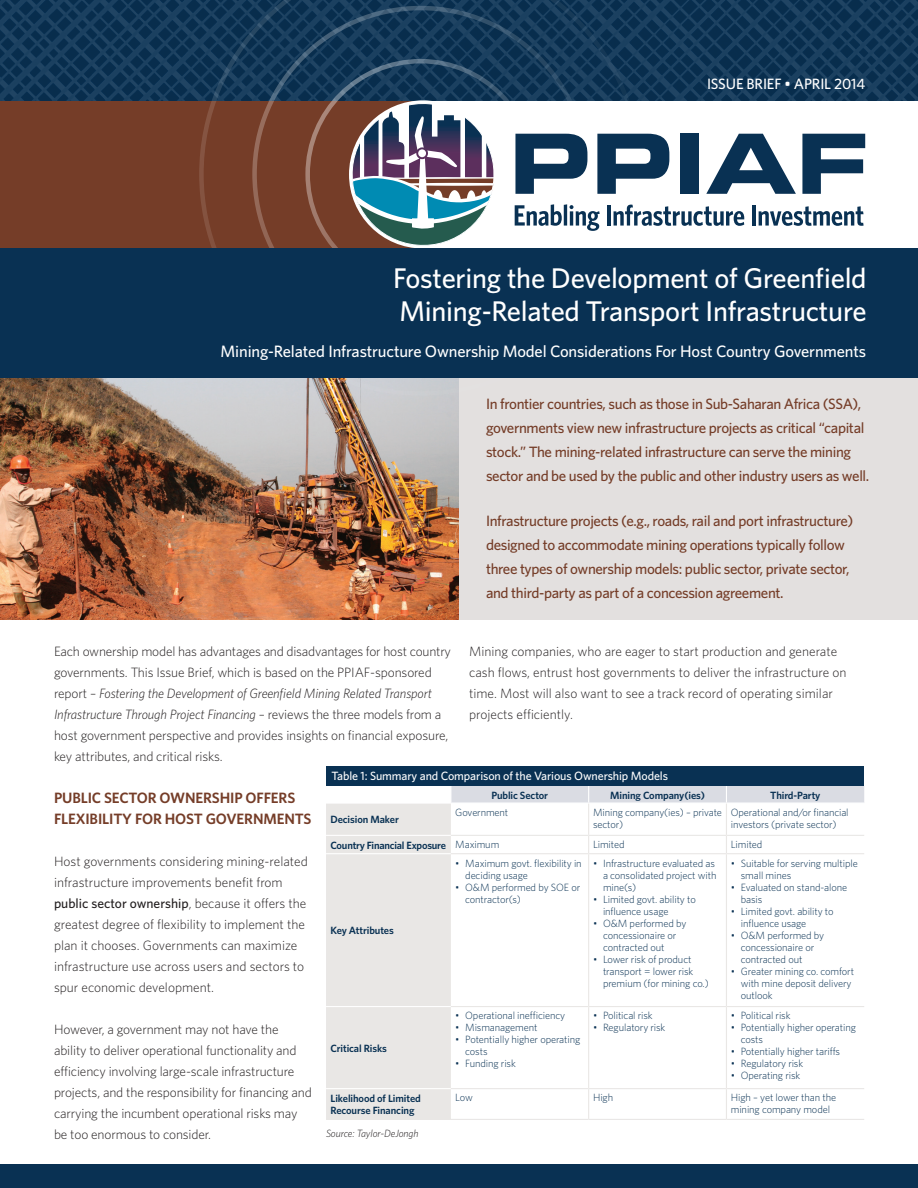
<style>
.page{position:relative;width:918px;height:1188px;background:#fff}
.page>*{position:absolute;margin:0;border:0;box-sizing:border-box;transform-origin:0 0}
.t1{font:500 28.5px/33px "Whitney";letter-spacing:-.01em;color:#fff}
.t2{font:500 16.5px "Whitney";letter-spacing:-.01em;color:#fff}
.t3{font:500 15px/24px "Whitney";letter-spacing:-.025em;color:#753d28}
.t4{font:600 15px/21px "Whitney";letter-spacing:-.01em;color:#753d28}
.t5{font:500 15px "Whitney";letter-spacing:-.01em;color:#fff}
.t6{font:300 13.5px/21px "Whitney";letter-spacing:-.01em;color:#231f20}
.t7{font:500 12px "Whitney";letter-spacing:-.01em;color:#fff}
.t8{font:300 10.5px/12px "Whitney";letter-spacing:-.01em;color:#093153}
.t9{font:600 10.5px/12px "Whitney";letter-spacing:-.01em;color:#093153}
.t10{font:italic 300 10.5px "Whitney";letter-spacing:-.01em;color:#231f20}
.s1{font-style:italic}
.s2{font-weight:500}
.s3{font-weight:300}
</style>
<div class="page">
<div style="left:0;top:356px;width:918px;height:264px;background:#e3e0df"></div>
<img style="left:0;top:378px;width:459px;height:242px">
<div style="left:0;top:101px;width:428px;height:148px;background:#753d28"></div>
<img style="left:0;top:0;width:918px;height:101px">
<svg style="left:199px;top:0;width:443px;height:396px"></svg>
<svg style="left:348px;top:100px;width:149px;height:148px"></svg>
<svg style="left:515px;top:134px;width:72px;height:60px"></svg>
<svg style="left:597px;top:134px;width:72px;height:60px"></svg>
<div style="left:680px;top:134px;width:19px;height:60px;background:#093153"></div>
<svg style="left:706px;top:134px;width:90px;height:60px"></svg>
<svg style="left:802px;top:134px;width:63px;height:60px"></svg>
<svg style="left:515px;top:204px;width:85px;height:27px"></svg>
<hr style="left:607px;top:205px;width:4px;height:21px;background:#093153">
<svg style="left:614px;top:205px;width:130px;height:21px"></svg>
<hr style="left:752px;top:205px;width:4px;height:21px;background:#093153">
<svg style="left:759px;top:206px;width:105px;height:20px"></svg>
<div style="left:0;top:248px;width:918px;height:130px;background:#093153"></div>
<div style="left:0;top:1164px;width:918px;height:24px;background:#093153"></div>
<svg style="left:326px;top:786px;width:538px;height:333px"></svg>
<hr style="left:451px;top:853px;width:138px;height:1px;background:#e9e7e5">
<hr style="left:589px;top:853px;width:137px;height:1px;background:#e9e7e5">
<hr style="left:588px;top:854px;width:1px;height:152px;background:#e9e7e5">
<hr style="left:726px;top:853px;width:138px;height:1px;background:#e9e7e5">
<hr style="left:726px;top:854px;width:1px;height:152px;background:#e9e7e5">
<hr style="left:451px;top:1006px;width:138px;height:1px;background:#e9e7e5">
<hr style="left:589px;top:1006px;width:137px;height:1px;background:#e9e7e5">
<hr style="left:588px;top:1007px;width:1px;height:81px;background:#e9e7e5">
<hr style="left:726px;top:1006px;width:138px;height:1px;background:#e9e7e5">
<hr style="left:726px;top:1007px;width:1px;height:81px;background:#e9e7e5">
<hr style="left:451px;top:1088px;width:138px;height:1px;background:#e9e7e5">
<hr style="left:589px;top:1088px;width:137px;height:1px;background:#e9e7e5">
<hr style="left:588px;top:1089px;width:1px;height:30px;background:#e9e7e5">
<hr style="left:726px;top:1088px;width:138px;height:1px;background:#e9e7e5">
<hr style="left:726px;top:1089px;width:1px;height:30px;background:#e9e7e5">
<hr style="left:326px;top:1119px;width:125px;height:1px;background:#e9e7e5">
<hr style="left:451px;top:1119px;width:138px;height:1px;background:#e9e7e5">
<hr style="left:589px;top:1119px;width:137px;height:1px;background:#e9e7e5">
<hr style="left:726px;top:1119px;width:138px;height:1px;background:#e9e7e5">
<div style="left:326px;top:766px;width:538px;height:20px;background:#093153"></div>
<p class="t5" style="left:707px;top:73px;width:160px">ISSUE BRIEF • APRIL 2014</p>
<h1 class="t1" style="left:393px;top:261px;width:475px">Fostering the Development of Greenfield<br>Mining-Related Transport Infrastructure</h1>
<p class="t2" style="left:221px;top:341px;width:647px">Mining-Related Infrastructure Ownership Model Considerations For Host Country Governments</p>
<p class="t3" style="left:486px;top:392px;width:385px">In frontier countries, such as those in Sub-Saharan Africa (SSA), governments view new infrastructure projects as critical “capital stock.” The mining-related infrastructure can serve the mining sector and be used by the public and other industry users as well.</p>
<p class="t3" style="left:486px;top:509px;width:369px">Infrastructure projects (e.g., roads, rail and port infrastructure) designed to accommodate mining operations typically follow three types of ownership models: public sector, private sector, and third-party as part of a concession agreement.</p>
<p class="t6" style="left:54px;top:641px;width:399px">Each ownership model has advantages and disadvantages for host country governments. This Issue Brief, which is based on the PPIAF-sponsored report – <span class="s1">Fostering the Development of Greenfield Mining Related Transport Infrastructure Through Project Financing</span> – reviews the three models from a host government perspective and provides insights on financial exposure, key attributes, and critical risks.</p>
<p class="t4" style="left:54px;top:787px;width:259px">PUBLIC SECTOR OWNERSHIP OFFERS<br>FLEXIBILITY FOR HOST GOVERNMENTS</p>
<p class="t6" style="left:54px;top:851px;width:255px">Host governments considering mining-related infrastructure improvements benefit from <span class="s2">public sector ownership</span>, because it offers the greatest degree of flexibility to implement the plan it chooses. Governments can maximize infrastructure use across users and sectors to spur economic development.</p>
<p class="t6" style="left:54px;top:1019px;width:259px">However, a government may not have the ability to deliver operational functionality and efficiency involving large-scale infrastructure projects, and the responsibility for financing and carrying the incumbent operational risks may be too enormous to consider.</p>
<p class="t6" style="left:469px;top:641px;width:379px">Mining companies, who are eager to start production and generate cash flows, entrust host governments to deliver the infrastructure on time. Most will also want to see a track record of operating similar projects efficiently.</p>
<p class="t7" style="left:332px;top:768px;width:338px">Table 1: Summary and Comparison of the Various Ownership Models</p>
<p class="t9" style="left:491px;top:789px;width:58px">Public Sector</p>
<p class="t9" style="left:610px;top:789px;width:96px">Mining Company(ies)</p>
<p class="t9" style="left:770px;top:789px;width:52px">Third-Party</p>
<p class="t8" style="left:455px;top:806px;width:55px">Government</p>
<p class="t8" style="left:593px;top:806px;width:130px">Mining company(ies) – private sector)</p>
<p class="t8" style="left:731px;top:806px;width:119px">Operational and/or financial investors (private sector)</p>
<p class="t9" style="left:330px;top:839px;width:170px">Country Financial Exposure <span class="s3">Maximum</span></p>
<p class="t8" style="left:593px;top:838px;width:33px">Limited</p>
<p class="t8" style="left:731px;top:838px;width:33px">Limited</p>
<p class="t9" style="left:330px;top:814px;width:70px">Decision Maker</p>
<p class="t8" style="left:465px;top:857px;width:118px;text-indent:-10px">• Maximum govt. flexibility in deciding usage</p>
<p class="t8" style="left:465px;top:881px;width:116px;text-indent:-10px">• O&amp;M performed by SOE or contractor(s)</p>
<p class="t8" style="left:603px;top:857px;width:115px;text-indent:-10px">• Infrastructure evaluated as a consolidated project with mine(s)</p>
<p class="t8" style="left:603px;top:893px;width:94px;text-indent:-10px">• Limited govt. ability to influence usage</p>
<p class="t8" style="left:603px;top:917px;width:85px;text-indent:-10px">• O&amp;M performed by concessionaire or contracted out</p>
<p class="t8" style="left:603px;top:953px;width:107px;text-indent:-10px">• Lower risk of product transport = lower risk premium (for mining co.)</p>
<p class="t8" style="left:741px;top:857px;width:119px;text-indent:-10px">• Suitable for serving multiple small mines</p>
<p class="t8" style="left:741px;top:881px;width:108px;text-indent:-10px">• Evaluated on stand-alone basis</p>
<p class="t8" style="left:741px;top:905px;width:94px;text-indent:-10px">• Limited govt. ability to influence usage</p>
<p class="t8" style="left:741px;top:929px;width:85px;text-indent:-10px">• O&amp;M performed by concessionaire or contracted out</p>
<p class="t8" style="left:741px;top:965px;width:115px;text-indent:-10px">• Greater mining co. comfort with mine deposit delivery outlook</p>
<p class="t9" style="left:330px;top:924px;width:65px">Key Attributes</p>
<p class="t8" style="left:455px;top:1010px;width:111px">• Operational inefficiency</p>
<p class="t8" style="left:455px;top:1022px;width:84px">• Mismanagement</p>
<p class="t8" style="left:465px;top:1034px;width:117px;text-indent:-10px">• Potentially higher operating costs</p>
<p class="t8" style="left:455px;top:1058px;width:62px">• Funding risk</p>
<p class="t8" style="left:593px;top:1010px;width:61px">• Political risk</p>
<p class="t8" style="left:593px;top:1022px;width:74px">• Regulatory risk</p>
<p class="t8" style="left:731px;top:1010px;width:61px">• Political risk</p>
<p class="t8" style="left:741px;top:1022px;width:117px;text-indent:-10px">• Potentially higher operating costs</p>
<p class="t8" style="left:731px;top:1046px;width:111px">• Potentially higher tariffs</p>
<p class="t8" style="left:731px;top:1058px;width:74px">• Regulatory risk</p>
<p class="t8" style="left:731px;top:1070px;width:71px">• Operating risk</p>
<p class="t9" style="left:330px;top:1042px;width:58px">Critical Risks</p>
<p class="t9" style="left:330px;top:1092px;width:92px">Likelihood of Limited<br>Recourse Financing</p>
<p class="t8" style="left:455px;top:1092px;width:19px">Low</p>
<p class="t8" style="left:593px;top:1092px;width:22px">High</p>
<p class="t8" style="left:731px;top:1092px;width:107px">High – yet lower than the mining company model</p>
<p class="t10" style="left:326px;top:1126px;width:94px">Source: Taylor-DeJongh</p>
</div>
